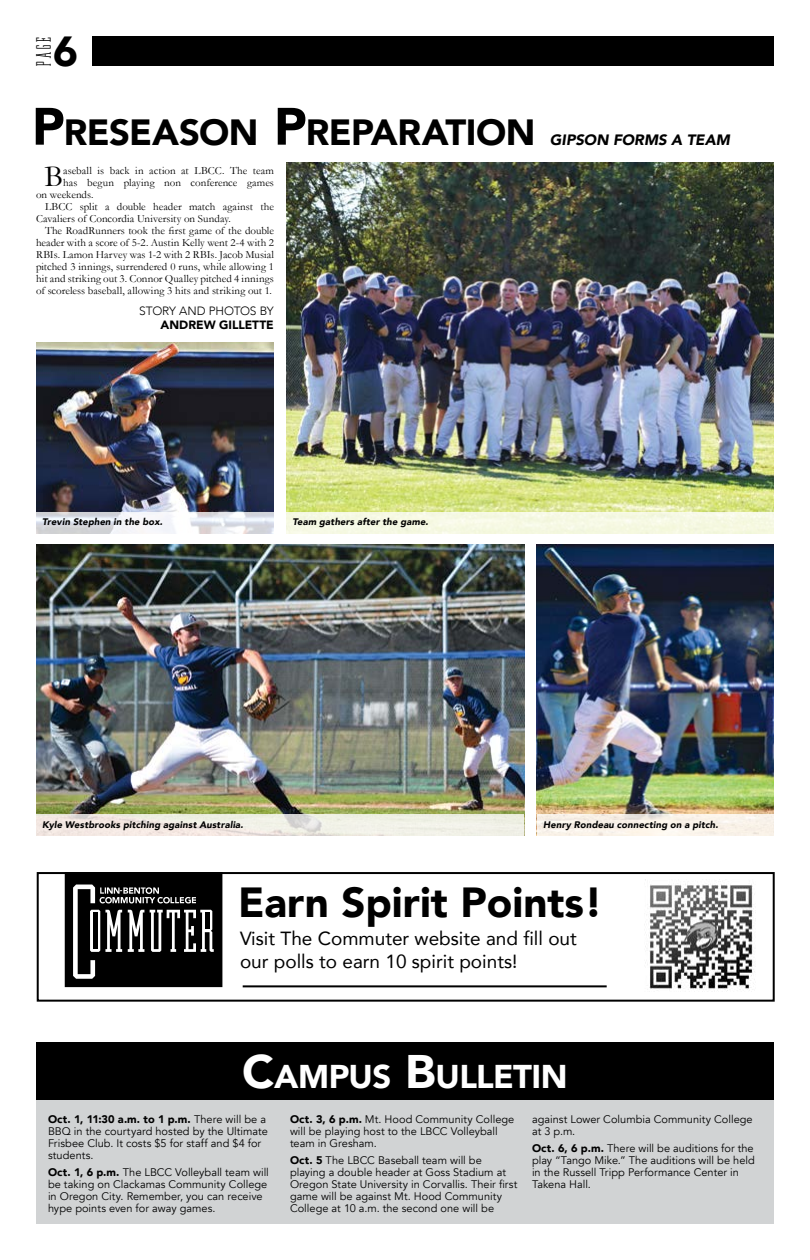
<style>
.page{position:relative;width:810px;height:1260px;background:#fff}
.page>*{position:absolute;margin:0;border:0;box-sizing:border-box;transform-origin:0 0}
.t1{font:900 42px "Avenir";color:#000}
.t2{font:900 36.4px "Avenir";letter-spacing:-.015em;color:#000}
.t3{font:900 32.9px "Avenir";letter-spacing:-.015em;color:#fff}
.t4{font:30.2px "Garamond";color:#000}
.t5{font:21px "Dalle";color:#000}
.t6{font:19px/22.8px "Avenir";color:#000}
.t7{font:italic 900 15px "Avenir";color:#000}
.t8{font:300 12px "Avenir";letter-spacing:-.02em;color:#000}
.t9{font:900 12px "Avenir";color:#000}
.t10{font:11px/12px "Avenir";color:#000}
.t11{font:11px "Garamond";letter-spacing:.005em;color:#000}
.t12{font:italic 900 9.5px "Avenir";letter-spacing:.015em;color:#000}
.s1{font-size:52px}
.s2{font-size:47px}
.s3{font-weight:900}
</style>
<div class="page">
<div style="left:92px;top:36px;width:682px;height:30px;background:#000"></div>
<div style="left:36px;top:1100px;width:738px;height:124px;background:#d1d3d4"></div>
<div style="left:36px;top:1043px;width:738px;height:57px;background:#000"></div>
<img style="left:286px;top:163px;width:488px;height:349px">
<img style="left:36px;top:342px;width:238px;height:170px">
<img style="left:536px;top:545px;width:238px;height:291px">
<img style="left:37px;top:545px;width:488px;height:291px">
<svg style="left:65px;top:875px;width:157px;height:112px;background:#2c2c2c"></svg>
<img style="left:645px;top:881px;width:110px;height:110px">
<hr style="left:243px;top:985px;width:364px;height:2px;background:#000">
<div style="left:37px;top:872px;width:738px;height:130px;border:2px solid #000"></div>
<div style="left:537px;top:814px;width:238px;height:22px;background:#f9f2e9"></div>
<svg style="left:36px;top:512px;width:238px;height:22px"></svg>
<svg style="left:36px;top:814px;width:488px;height:22px;background:#efebe2"></svg>
<div style="left:286px;top:512px;width:488px;height:22px;background:#f6f8e3"></div>
<h3 class="t5" style="left:34px;top:67px;width:32px;rotate:-90deg">PAGE</h3>
<h2 class="t2" style="left:32px;top:101px;width:505px"><span class="s1">P</span>RESEASON <span class="s1">P</span>REPARATION</h2>
<h3 class="t4" style="left:45px;top:158px;width:20px">B</h3>
<p class="t11" style="left:63px;top:164px;width:212px">aseball is back in action at LBCC. The team</p>
<p class="t11" style="left:63px;top:176px;width:212px">has begun playing non conference games</p>
<p class="t11" style="left:36px;top:188px;width:59px">on weekends.</p>
<p class="t11" style="left:45px;top:200px;width:231px">LBCC split a double header match against the</p>
<p class="t11" style="left:36px;top:212px;width:196px">Cavaliers of Concordia University on Sunday.</p>
<p class="t11" style="left:45px;top:224px;width:231px">The RoadRunners took the first game of the double</p>
<p class="t11" style="left:36px;top:236px;width:239px">header with a score of 5-2. Austin Kelly went 2-4 with 2</p>
<p class="t11" style="left:36px;top:248px;width:240px">RBIs. Lamon Harvey was 1-2 with 2 RBIs. Jacob Musial</p>
<p class="t11" style="left:36px;top:260px;width:240px">pitched 3 innings, surrendered 0 runs, while allowing 1</p>
<p class="t11" style="left:36px;top:272px;width:239px">hit and striking out 3. Connor Qualley pitched 4 innings</p>
<p class="t11" style="left:36px;top:284px;width:238px">of scoreless baseball, allowing 3 hits and striking out 1.</p>
<p class="t8" style="left:139px;top:304px;width:9px">STORY</p>
<p class="t8" style="left:179px;top:304px;width:88px">AND PHOTOS BY</p>
<p class="t9" style="left:161px;top:314px;width:19px">ANDREW</p>
<p class="t9" style="left:219px;top:314px;width:17px">GILLETTE</p>
<h3 class="t7" style="left:550px;top:127px;width:181px">GIPSON FORMS A TEAM</h3>
<p class="t12" style="left:42px;top:514px;width:122px">Trevin Stephen in the box.</p>
<p class="t12" style="left:292px;top:514px;width:138px">Team gathers after the game.</p>
<p class="t12" style="left:42px;top:816px;width:203px">Kyle Westbrooks pitching against Australia.</p>
<p class="t12" style="left:543px;top:816px;width:177px">Henry Rondeau connecting on a pitch.</p>
<h1 class="t1" style="left:238px;top:866px;width:366px">Earn Spirit Points!</h1>
<h3 class="t6" style="left:240px;top:927px;width:338px">Visit The Commuter website and fill out our polls to earn 10 spirit points!</h3>
<h3 class="t3" style="left:242px;top:1048px;width:327px"><span class="s2">C</span>AMPUS <span class="s2">B</span>ULLETIN</h3>
<p class="t10" style="left:48px;top:1113px;width:221px"><span class="s3">Oct. 1, 11:30 a.m. to 1 p.m.</span> There will be a BBQ in the courtyard hosted by the Ultimate Frisbee Club. It costs $5 for staff and $4 for students.</p>
<p class="t10" style="left:48px;top:1166px;width:222px"><span class="s3">Oct. 1, 6 p.m.</span> The LBCC Volleyball team will be taking on Clackamas Community College in Oregon City. Remember, you can receive hype points even for away games.</p>
<p class="t10" style="left:290px;top:1113px;width:226px"><span class="s3">Oct. 3, 6 p.m.</span> Mt. Hood Community College will be playing host to the LBCC Volleyball team in Gresham.</p>
<p class="t10" style="left:290px;top:1154px;width:229px"><span class="s3">Oct. 5</span> The LBCC Baseball team will be playing a double header at Goss Stadium at Oregon State University in Corvallis. Their first game will be against Mt. Hood Community College at 10 a.m. the second one will be</p>
<p class="t10" style="left:532px;top:1113px;width:222px">against Lower Columbia Community College at 3 p.m.</p>
<p class="t10" style="left:532px;top:1142px;width:224px"><span class="s3">Oct. 6, 6 p.m.</span> There will be auditions for the play “Tango Mike.” The auditions will be held in the Russell Tripp Performance Center in Takena Hall.</p>
</div>
